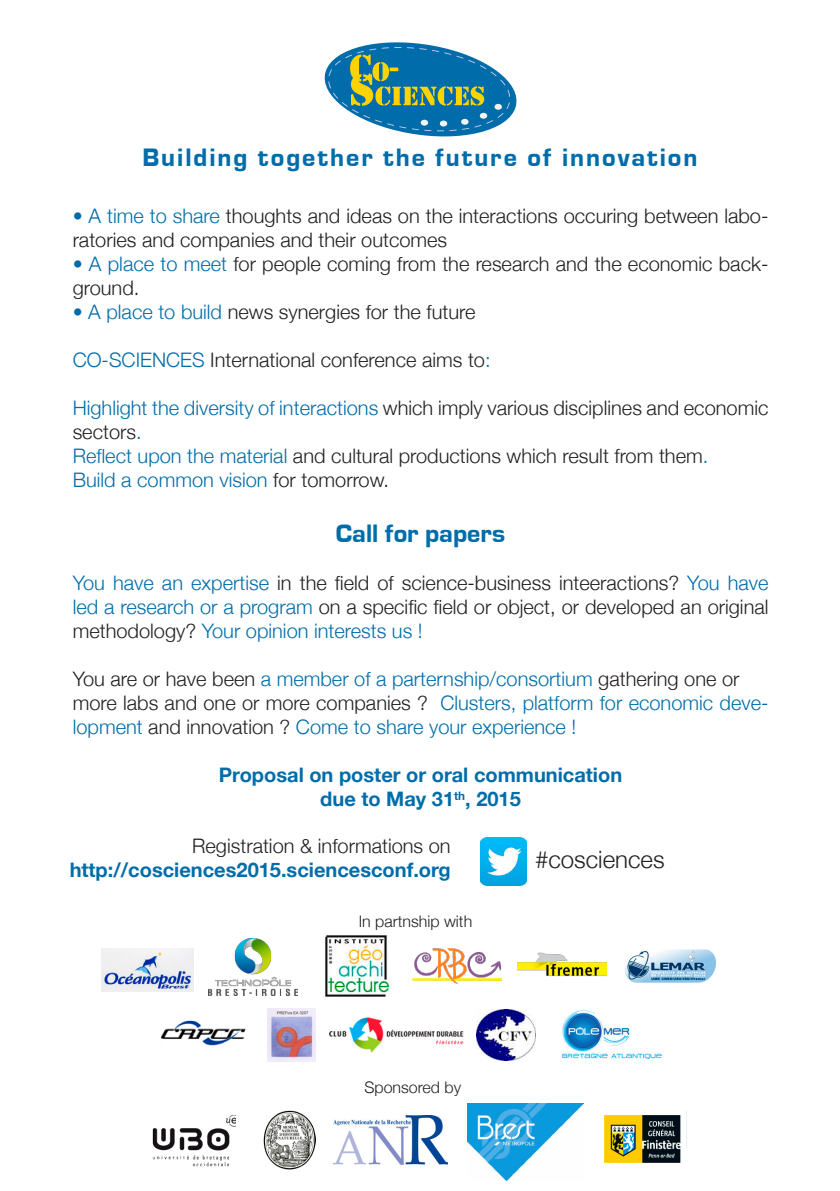
<style>
.page{position:relative;width:840px;height:1191px;background:#fff}
.page>*{position:absolute;margin:0;border:0;box-sizing:border-box;transform-origin:0 0}
.t1{font:800 26px "Eurostile Becker";letter-spacing:.075em;color:#006daa}
.t2{font:800 26px "Eurostile Becker";color:#006daa}
.t3{font:300 24px "Helvetica Neue";color:#231f20}
.t4{font:300 20px/24px "Helvetica Neue";color:#231f20}
.t5{font:300 20px/24px "Helvetica Neue";color:#006daa}
.t6{font:700 20px/24px "Helvetica Neue";color:#006daa;text-align:center}
.t7{font:300 16px "Helvetica Neue";color:#231f20}
.s1{color:#006daa}
.s2{color:#231f20}
</style>
<div class="page">
<svg style="left:324px;top:42px;width:193px;height:95px"></svg>
<img style="left:209px;top:938px;width:88px;height:57px">
<img style="left:325px;top:935px;width:65px;height:62px">
<img style="left:412px;top:948px;width:89px;height:36px">
<img style="left:517px;top:952px;width:88px;height:25px">
<img style="left:625px;top:949px;width:90px;height:34px">
<img style="left:160px;top:1020px;width:86px;height:26px">
<img style="left:268px;top:1008px;width:47px;height:53px">
<img style="left:476px;top:1009px;width:59px;height:51px">
<img style="left:562px;top:1010px;width:100px;height:49px">
<img style="left:329px;top:1017px;width:135px;height:35px">
<img style="left:102px;top:948px;width:91px;height:43px">
<img style="left:467px;top:1103px;width:116px;height:77px">
<img style="left:152px;top:1115px;width:83px;height:52px">
<img style="left:604px;top:1115px;width:77px;height:48px">
<img style="left:333px;top:1115px;width:114px;height:49px">
<img style="left:264px;top:1110px;width:51px;height:59px">
<img style="left:480px;top:837px;width:46px;height:49px">
<h1 class="t1" style="left:142px;top:144px;width:556px">Building together the future of innovation</h1>
<p class="t4" style="left:73px;top:203px;width:697px"><span class="s1">• A time to share</span> thoughts and ideas on the interactions occuring between labo&shy;ratories and companies and their outcomes</p>
<p class="t4" style="left:73px;top:251px;width:697px"><span class="s1">• A place to meet</span> for people coming from the research and the economic back&shy;ground.</p>
<p class="t4" style="left:73px;top:299px;width:404px"><span class="s1">• A place to build</span> news synergies for the future</p>
<p class="t4" style="left:73px;top:347px;width:419px"><span class="s1">CO-SCIENCES</span> International conference aims to<span class="s1">:</span></p>
<p class="t4" style="left:73px;top:395px;width:697px"><span class="s1">Highlight the diversity of interactions</span> which imply various disciplines and economic sectors<span class="s1">.<br>Reflect upon the material</span> and cultural productions which result from them<span class="s1">.<br>Build a common vision</span> for tomorrow.</p>
<h1 class="t2" style="left:336px;top:519px;width:171px">Call for papers</h1>
<p class="t4" style="left:73px;top:570px;width:697px;text-align:justify"><span class="s1">You have an expertise</span> in the field of science-business inteeractions? <span class="s1">You have led a research or a program</span> on a specific field or object, or developed an original methodology? <span class="s1">Your opinion interests us !</span></p>
<p class="t5" style="left:73px;top:666px;width:697px"><span class="s2">You are or have been</span> a member of a parternship/consortium <span class="s2">gathering one or more labs and one or more companies ?</span> Clusters, platform for economic deve&shy;lopment <span class="s2">and innovation ?</span> Come to share your experience !</p>
<p class="t6" style="left:219px;top:762px;width:404px">Proposal on poster or oral communication due to May 31<sup>th</sup>, 2015</p>
<p class="t4" style="left:192px;top:833px;width:260px">Registration &amp; informations on</p>
<p class="t6" style="left:70px;top:857px;width:382px">http://cosciences2015.sciencesconf.org</p>
<p class="t3" style="left:534px;top:845px;width:131px">#cosciences</p>
<p class="t7" style="left:358px;top:911px;width:115px">In partnship with</p>
<p class="t7" style="left:364px;top:1077px;width:98px">Sponsored by</p>
</div>
